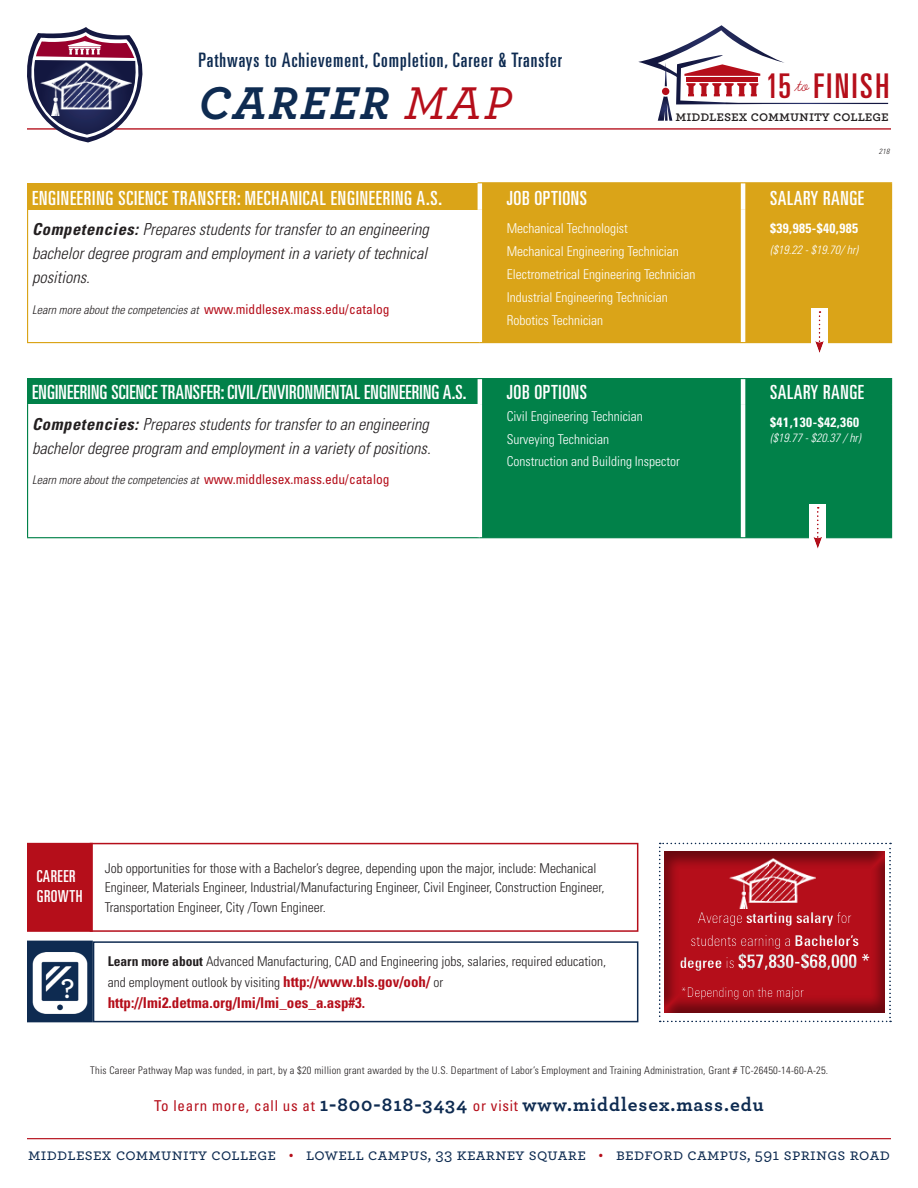
<style>
.page{position:relative;width:918px;height:1188px;background:#fff}
.page>*{position:absolute;margin:0;border:0;box-sizing:border-box;transform-origin:0 0}
.t1{font:italic 700 48.15px "Archer Pro";letter-spacing:.05em;color:#0e2b51}
.t2{font:ultra-condensed 34.05px "Univers";letter-spacing:.075em;color:#b50e1a}
.course_name_red{font:600 28.5px "Archer Pro";color:#fff}
.t3{font:ultra-condensed 19.95px "Univers LT Std";letter-spacing:.05em;color:#0e2b51}
.t4{font:ultra-condensed 19.5px "Univers LT Std";letter-spacing:.03em;color:#fff}
.t5{font:700 19.5px "Archer Pro";letter-spacing:.05em;color:#0e2b51}
.t6{font:ultra-condensed 19.5px "Univers LT Std";letter-spacing:.01em;color:#fff}
.t7{font:700 condensed 19.5px "Univers LT Std";color:#fff}
.t8{font:500 16.8px "Archer Pro";letter-spacing:.02em;color:#0e2b51}
.course_name_red-2{font:italic 300 condensed 16.5px/24px "Univers LT Std";color:#231f20;text-align:justify}
.t9{font:ultra-condensed 16.5px/19.8px "Univers LT Std";letter-spacing:.03em;color:#fff}
.t10{font:300 condensed 15px/22.5px "Univers LT Std";color:#fff;text-align:center}
.helpful_hints_and_ca{font:700 condensed 15px "Univers LT Std";color:#b50e1a}
.t11{font:600 14.7px "Archer Pro";color:#231f20}
.helpful_hints_and_ca-2{font:300 condensed 13.5px/19.5px "Univers LT Std";color:#231f20}
.helpful_hints_and_ca-3{font:300 condensed 13.5px "Univers LT Std";color:#fff}
.course_names_black{font:700 condensed 13.5px "Univers LT Std";letter-spacing:.03em;color:#fff}
.course_name_red-3{font:italic 300 condensed 12px "Univers LT Std";color:#231f20}
.course_names_black-2{font:italic 300 condensed 12px "Univers LT Std";color:#fff}
.course_name_red-4{font:300 condensed 10.5px "Univers LT Std";letter-spacing:.02em;color:#231f20}
.course_name_red-5{font:italic 300 condensed 7.5px "Univers LT Std";color:#231f20}
.s1{font-weight:500;color:#b50e1a}
.s2{font-weight:700}
.s3{font-weight:400;font-style:normal;font-size:13.5px;color:#b50e1a}
.s4{font-size:15px}
.s5{font-weight:300;font-size:15px}
.s6{font-weight:700;font-size:15px;color:#b50e1a}
.s7{font-family:"Univers LT Std";font-weight:400;font-stretch:condensed;font-size:15px;color:#b50e1a}
.s8{color:#b50e1a}
</style>
<div class="page">
<hr style="left:27px;top:128px;width:864px;height:2px;background:#b50e1a">
<svg style="left:638px;top:25px;width:147px;height:96px"></svg>
<hr style="left:726px;top:103px;width:162px;height:1px;background:#fff">
<hr style="left:27px;top:1138px;width:864px;height:1px;background:#b50e1a">
<svg style="left:27px;top:27px;width:115px;height:115px"></svg>
<img style="left:40px;top:63px;width:92px;height:52px">
<div style="left:28px;top:183px;width:452px;height:27px;background:#daa418"></div>
<div style="left:482px;top:183px;width:409px;height:159px;background:#daa418"></div>
<hr style="left:743px;top:182px;width:149px;height:1px;background:#daa418">
<svg style="left:891px;top:183px;width:1px;height:27px"></svg>
<hr style="left:27px;top:210px;width:1px;height:132px;background:#daa418">
<hr style="left:891px;top:210px;width:1px;height:132px;background:#daa418">
<hr style="left:27px;top:342px;width:453px;height:1px;background:#daa418">
<hr style="left:480px;top:342px;width:263px;height:1px;background:#daa418">
<hr style="left:743px;top:342px;width:149px;height:1px;background:#daa418">
<hr style="left:478px;top:182px;width:265px;height:1px;background:#daa418">
<hr style="left:478px;top:183px;width:4px;height:27px;background:#fff">
<hr style="left:741px;top:210px;width:4px;height:132px;background:#fff">
<hr style="left:741px;top:183px;width:4px;height:27px;background:#fff">
<div style="left:811px;top:308px;width:17px;height:47px;background:#fff"></div>
<div style="left:813px;top:310px;width:12px;height:45px;background:#231f20;opacity:.5"></div>
<div style="left:28px;top:379px;width:452px;height:25px;background:#018149"></div>
<div style="left:482px;top:379px;width:409px;height:158px;background:#018149"></div>
<hr style="left:27px;top:378px;width:453px;height:1px;background:#018149">
<svg style="left:27px;top:379px;width:1px;height:25px"></svg>
<hr style="left:743px;top:378px;width:149px;height:1px;background:#018149">
<svg style="left:891px;top:379px;width:1px;height:25px"></svg>
<hr style="left:27px;top:404px;width:1px;height:133px;background:#018149">
<hr style="left:891px;top:404px;width:1px;height:133px;background:#018149">
<hr style="left:27px;top:537px;width:453px;height:1px;background:#018149">
<hr style="left:480px;top:537px;width:263px;height:1px;background:#018149">
<hr style="left:743px;top:537px;width:149px;height:1px;background:#018149">
<hr style="left:480px;top:378px;width:263px;height:1px;background:#018149">
<hr style="left:478px;top:379px;width:4px;height:25px;background:#fff">
<hr style="left:741px;top:404px;width:4px;height:133px;background:#fff">
<hr style="left:741px;top:379px;width:4px;height:25px;background:#fff">
<div style="left:809px;top:504px;width:17px;height:46px;background:#fff"></div>
<div style="left:811px;top:505px;width:12px;height:45px;background:#231f20;opacity:.5"></div>
<div style="left:27px;top:843px;width:66px;height:89px;background:#b50e1a;border:2px solid #b50e1a"></div>
<div style="left:90px;top:843px;width:548px;height:89px;border:2px solid #b50e1a"></div>
<div style="left:658px;top:842px;width:236px;height:180px;background:#231f20;opacity:.5"></div>
<div style="left:28px;top:941px;width:64px;height:81px;background:#0e2b51"></div>
<img style="left:32px;top:952px;width:56px;height:62px">
<div style="left:27px;top:941px;width:66px;height:81px;border:2px solid #0e2b51"></div>
<div style="left:93px;top:941px;width:545px;height:81px;border:2px solid #0e2b51"></div>
<img style="left:730px;top:859px;width:86px;height:49px">
<h3 class="t3" style="left:199px;top:48px;width:365px">Pathways to Achievement, Completion, Career &amp; Transfer</h3>
<h1 class="t1" style="left:199px;top:65px;width:314px">CAREER <span class="s1">MAP</span></h1>
<h2 class="t2" style="left:766px;top:66px;width:125px">15<sup>to</sup> FINISH</h2>
<p class="t11" style="left:676px;top:105px;width:215px">middlesex community college</p>
<p class="course_name_red-5" style="left:879px;top:147px;width:12px">218</p>
<p class="t4" style="left:32px;top:187px;width:411px">ENGINEERING SCIENCE TRANSFER: MECHANICAL ENGINEERING A.S.</p>
<p class="t4" style="left:507px;top:187px;width:82px">JOB OPTIONS</p>
<p class="t4" style="left:770px;top:187px;width:96px">SALARY RANGE</p>
<p class="course_name_red-2" style="left:32px;top:218px;width:398px"><span class="s2">Competencies:</span> Prepares students for transfer to an engineering bachelor degree program and employment in a variety of technical positions.</p>
<p class="course_name_red-3" style="left:32px;top:303px;width:359px">Learn more about the competencies at <span class="s3">www.middlesex.mass.edu/catalog</span></p>
<p class="course_names_black" style="left:770px;top:220px;width:90px">$39,985-$40,985</p>
<p class="course_names_black-2" style="left:770px;top:243px;width:89px">($19.22 - $19.70/ hr)</p>
<p class="helpful_hints_and_ca-3" style="left:507px;top:220px;width:123px">Mechanical Technologist</p>
<p class="helpful_hints_and_ca-3" style="left:507px;top:243px;width:174px">Mechanical Engineering Technician</p>
<p class="helpful_hints_and_ca-3" style="left:507px;top:266px;width:190px">Electrometrical Engineering Technician</p>
<p class="helpful_hints_and_ca-3" style="left:507px;top:289px;width:162px">Industrial Engineering Technician</p>
<p class="helpful_hints_and_ca-3" style="left:507px;top:312px;width:98px">Robotics Technician</p>
<p class="t6" style="left:32px;top:381px;width:436px">ENGINEERING SCIENCE TRANSFER: CIVIL/ENVIRONMENTAL ENGINEERING A.S.</p>
<p class="t4" style="left:507px;top:381px;width:82px">JOB OPTIONS</p>
<p class="t4" style="left:770px;top:381px;width:96px">SALARY RANGE</p>
<p class="course_name_red-2" style="left:32px;top:412px;width:400px"><span class="s2">Competencies:</span> Prepares students for transfer to an engineering bachelor degree program and employment in a variety of positions.</p>
<p class="course_name_red-3" style="left:32px;top:473px;width:359px">Learn more about the competencies at <span class="s3">www.middlesex.mass.edu/catalog</span></p>
<p class="helpful_hints_and_ca-3" style="left:507px;top:408px;width:138px">Civil Engineering Technician</p>
<p class="helpful_hints_and_ca-3" style="left:507px;top:431px;width:104px">Surveying Technician</p>
<p class="helpful_hints_and_ca-3" style="left:507px;top:454px;width:175px">Construction and Building Inspector</p>
<p class="course_names_black" style="left:770px;top:414px;width:91px">$41,130-$42,360</p>
<p class="course_names_black-2" style="left:770px;top:430px;width:92px">($19.77 - $20.37 / hr)</p>
<p class="helpful_hints_and_ca-2" style="left:105px;top:858px;width:501px">Job opportunities for those with a Bachelor’s degree, depending upon the major, include: Mechanical<br>Engineer, Materials Engineer, Industrial/Manufacturing Engineer, Civil Engineer, Construction Engineer,<br>Transportation Engineer, City /Town Engineer.</p>
<p class="t9" style="left:37px;top:866px;width:47px">CAREER<br>GROWTH</p>
<p class="t10" style="left:690px;top:907px;width:170px">Average <span class="s2">starting salary</span> for students earning a <span class="s2">Bachelor’s</span></p>
<h3 class="t7" style="left:680px;top:949px;width:192px"><span class="s4">degree</span> <span class="s5">is</span> $57,830-$68,000 *</h3>
<p class="helpful_hints_and_ca-2" style="left:108px;top:950px;width:500px;line-height:21px"><span class="s2">Learn more about</span> Advanced Manufacturing, CAD and Engineering jobs, salaries, required education, and employment outlook by visiting <span class="s6">http://www.bls.gov/ooh/</span> or</p>
<p class="helpful_hints_and_ca" style="left:108px;top:993px;width:259px">http://lmi2.detma.org/lmi/lmi_oes_a.asp#3.</p>
<p class="course_name_red" style="left:61px;top:967px;width:15px">?</p>
<p class="helpful_hints_and_ca-3" style="left:681px;top:985px;width:124px">*Depending on the major</p>
<p class="course_name_red-4" style="left:90px;top:1064px;width:740px">This Career Pathway Map was funded, in part, by a $20 million grant awarded by the U.S. Department of Labor’s Employment and Training Administration, Grant # TC-26450-14-60-A-25.</p>
<p class="t5" style="left:154px;top:1089px;width:611px"><span class="s7">To learn more, call us at</span> 1-800-818-3434 <span class="s7">or visit</span> www.middlesex.mass.edu</p>
<p class="t8" style="left:28px;top:1143px;width:863px">middlesex community college <span class="s8">•</span> lowell campus, 33 kearney square <span class="s8">•</span> bedford campus, 591 springs road</p>
</div>
